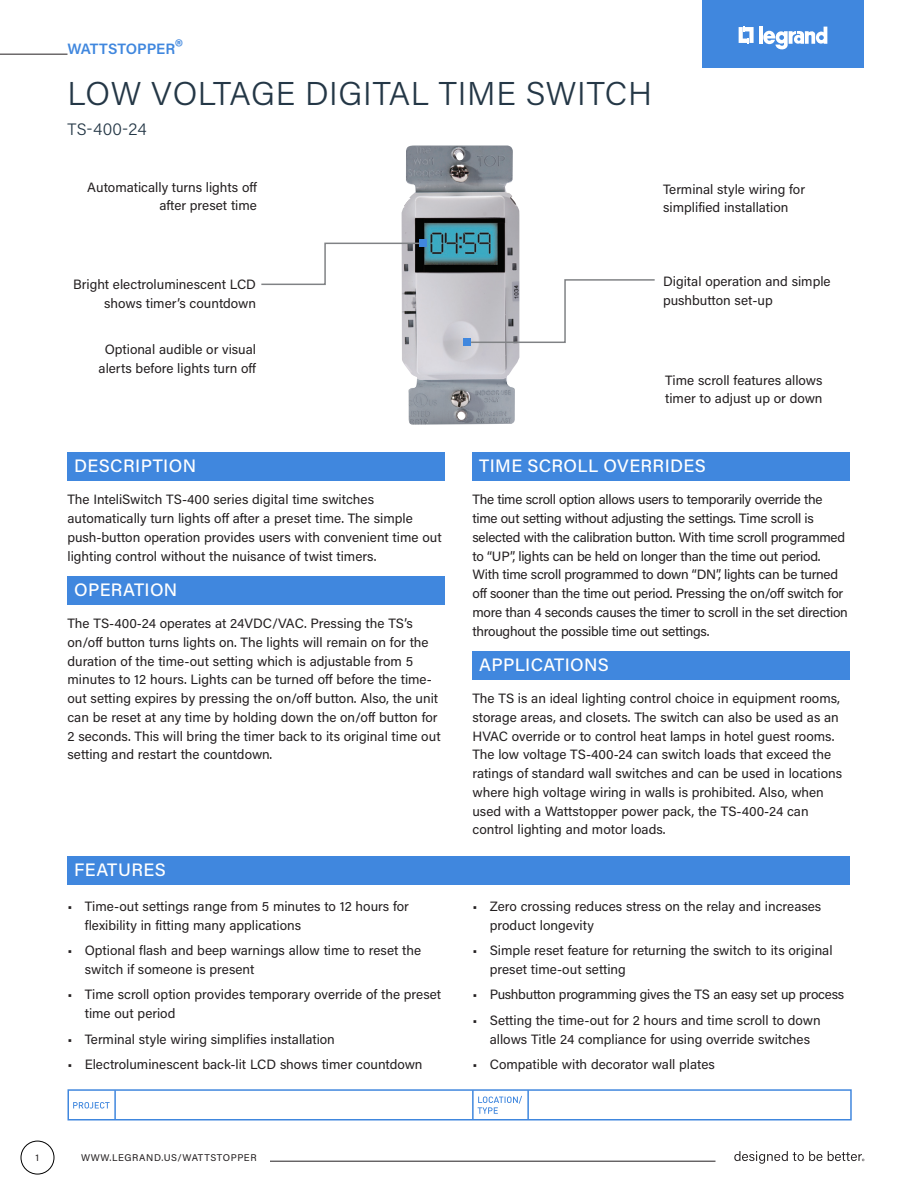
<style>
.page{position:relative;width:918px;height:1188px;background:#fff}
.page>*{position:absolute;margin:0;border:0;box-sizing:border-box;transform-origin:0 0}
.Product_Name{font:300 33px "Acumin Pro";letter-spacing:.02em;color:#243746}
.Main_Header{font:500 18px "Acumin Pro";letter-spacing:.02em;color:#fff}
.Part_No{font:300 16.5px "Acumin Pro";letter-spacing:.01em;color:#243746}
.t1{font:600 15px "Acumin Pro";letter-spacing:-.005em;color:#4087de}
.Text{font:13.5px/18.8px "Acumin Pro";color:#231f20}
.Text-2{font:13.5px/18.8px "Acumin Pro";letter-spacing:-.02em;color:#231f20}
.Left_Callout{font:13.5px/18.8px "Acumin Pro";color:#231f20;text-align:right}
.Right_Callout{font:13.5px/18.8px "Acumin Pro";color:#231f20}
.t2{font:9.75px "Acumin Pro";letter-spacing:.06em;color:#231f20}
.s1{font-size:21px}
</style>
<div class="page">
<svg style="left:734px;top:1151px;width:88px;height:13px"></svg>
<svg style="left:828px;top:1151px;width:36px;height:10px"></svg>
<div style="left:21px;top:1141px;width:33px;height:33px;border:1px solid #000;border-radius:50%"></div>
<div style="left:702px;top:0;width:162px;height:68px;background:#4087de"></div>
<svg style="left:739px;top:26px;width:15px;height:18px"></svg>
<hr style="left:759px;top:27px;width:4px;height:17px;background:#fff">
<svg style="left:763px;top:27px;width:64px;height:23px"></svg>
<div style="left:68px;top:1089px;width:784px;height:31px;border:2px solid #4087de"></div>
<hr style="left:114px;top:1090px;width:2px;height:29px;background:#4087de">
<hr style="left:472px;top:1090px;width:2px;height:30px;background:#4087de">
<hr style="left:527px;top:1090px;width:2px;height:30px;background:#4087de">
<svg style="left:478px;top:1096px;width:44px;height:18px"></svg>
<svg style="left:73px;top:1102px;width:37px;height:7px"></svg>
<hr style="left:270px;top:1161px;width:446px;height:1px;background:#231f20">
<hr style="left:0;top:54px;width:68px;height:1px;background:#231f20">
<div style="left:68px;top:452px;width:378px;height:29px;background:#4087de"></div>
<div style="left:68px;top:576px;width:378px;height:28px;background:#4087de"></div>
<div style="left:472px;top:452px;width:378px;height:29px;background:#4087de"></div>
<div style="left:472px;top:651px;width:378px;height:28px;background:#4087de"></div>
<div style="left:68px;top:856px;width:782px;height:28px;background:#4087de"></div>
<img style="left:402px;top:145px;width:117px;height:280px">
<div style="left:463px;top:338px;width:8px;height:8px;background:#4087de"></div>
<svg style="left:470px;top:278px;width:185px;height:66px"></svg>
<div style="left:419px;top:239px;width:8px;height:8px;background:#4087de"></div>
<svg style="left:261px;top:242px;width:160px;height:44px"></svg>
<p class="t1" style="left:68px;top:38px;width:117px">WATTSTOPPER<span class="s1">®</span></p>
<p class="Product_Name" style="left:68px;top:71px;width:586px">LOW VOLTAGE DIGITAL TIME SWITCH</p>
<p class="Part_No" style="left:68px;top:117px;width:81px">TS-400-24</p>
<p class="Left_Callout" style="left:87px;top:177px;width:171px">Automatically turns lights off after preset time</p>
<p class="Right_Callout" style="left:663px;top:179px;width:144px">Terminal style wiring for simplified installation</p>
<p class="Left_Callout" style="left:73px;top:274px;width:184px">Bright electroluminescent LCD shows timer’s countdown</p>
<p class="Right_Callout" style="left:663px;top:271px;width:169px">Digital operation and simple pushbutton set-up</p>
<p class="Left_Callout" style="left:99px;top:340px;width:159px;text-align:center">Optional audible or visual alerts before lights turn off</p>
<p class="Right_Callout" style="left:665px;top:370px;width:159px">Time scroll features allows timer to adjust up or down</p>
<p class="Main_Header" style="left:74px;top:453px;width:123px">DESCRIPTION</p>
<p class="Text" style="left:68px;top:490px;width:376px">The InteliSwitch TS-400 series digital time switches automatically turn lights off after a preset time. The simple push-button operation provides users with convenient time out lighting control without the nuisance of twist timers.</p>
<p class="Main_Header" style="left:74px;top:577px;width:105px">OPERATION</p>
<p class="Text" style="left:68px;top:613px;width:375px">The TS-400-24 operates at 24VDC/VAC. Pressing the TS’s on/off button turns lights on. The lights will remain on for the duration of the time-out setting which is adjustable from 5 minutes to 12 hours. Lights can be turned off before the time&shy;out setting expires by pressing the on/off button. Also, the unit can be reset at any time by holding down the on/off button for 2 seconds. This will bring the timer back to its original time out setting and restart the countdown.</p>
<p class="Main_Header" style="left:74px;top:857px;width:93px">FEATURES</p>
<p class="Text" style="left:85px;top:896px;width:326px;text-indent:-17px">• Time-out settings range from 5 minutes to 12 hours for flexibility in fitting many applications</p>
<p class="Text" style="left:85px;top:941px;width:338px;text-indent:-17px">• Optional flash and beep warnings allow time to reset the switch if someone is present</p>
<p class="Text" style="left:85px;top:985px;width:358px;text-indent:-17px">• Time scroll option provides temporary override of the preset time out period</p>
<p class="Text" style="left:68px;top:1029px;width:269px">• Terminal style wiring simplifies installation</p>
<p class="Text" style="left:68px;top:1055px;width:357px">• Electroluminescent back-lit LCD shows timer countdown</p>
<p class="Main_Header" style="left:479px;top:453px;width:228px">TIME SCROLL OVERRIDES</p>
<p class="Text-2" style="left:472px;top:490px;width:377px">The time scroll option allows users to temporarily override the time out setting without adjusting the settings. Time scroll is selected with the calibration button. With time scroll programmed to “UP”, lights can be held on longer than the time out period.<br>With time scroll programmed to down “DN”, lights can be turned off sooner than the time out period. Pressing the on/off switch for more than 4 seconds causes the timer to scroll in the set direction throughout the possible time out settings.</p>
<p class="Main_Header" style="left:479px;top:652px;width:131px">APPLICATIONS</p>
<p class="Text" style="left:472px;top:688px;width:371px">The TS is an ideal lighting control choice in equipment rooms, storage areas, and closets. The switch can also be used as an HVAC override or to control heat lamps in hotel guest rooms.<br>The low voltage TS-400-24 can switch loads that exceed the ratings of standard wall switches and can be used in locations where high voltage wiring in walls is prohibited. Also, when used with a Wattstopper power pack, the TS-400-24 can control lighting and motor loads.</p>
<p class="Text" style="left:490px;top:896px;width:333px;text-indent:-17px">• Zero crossing reduces stress on the relay and increases product longevity</p>
<p class="Text" style="left:490px;top:941px;width:344px;text-indent:-17px">• Simple reset feature for returning the switch to its original preset time-out setting</p>
<p class="Text-2" style="left:472px;top:985px;width:373px">• Pushbutton programming gives the TS an easy set up process</p>
<p class="Text" style="left:472px;top:1010px;width:350px;text-align:center">• Setting the time-out for 2 hours and time scroll to down allows Title 24 compliance for using override switches</p>
<p class="Text" style="left:472px;top:1055px;width:244px">• Compatible with decorator wall plates</p>
<p class="t2" style="left:35px;top:1151px;width:5px">1</p>
<p class="t2" style="left:81px;top:1151px;width:177px">WWW.LEGRAND.US/WATTSTOPPER</p>
</div>
